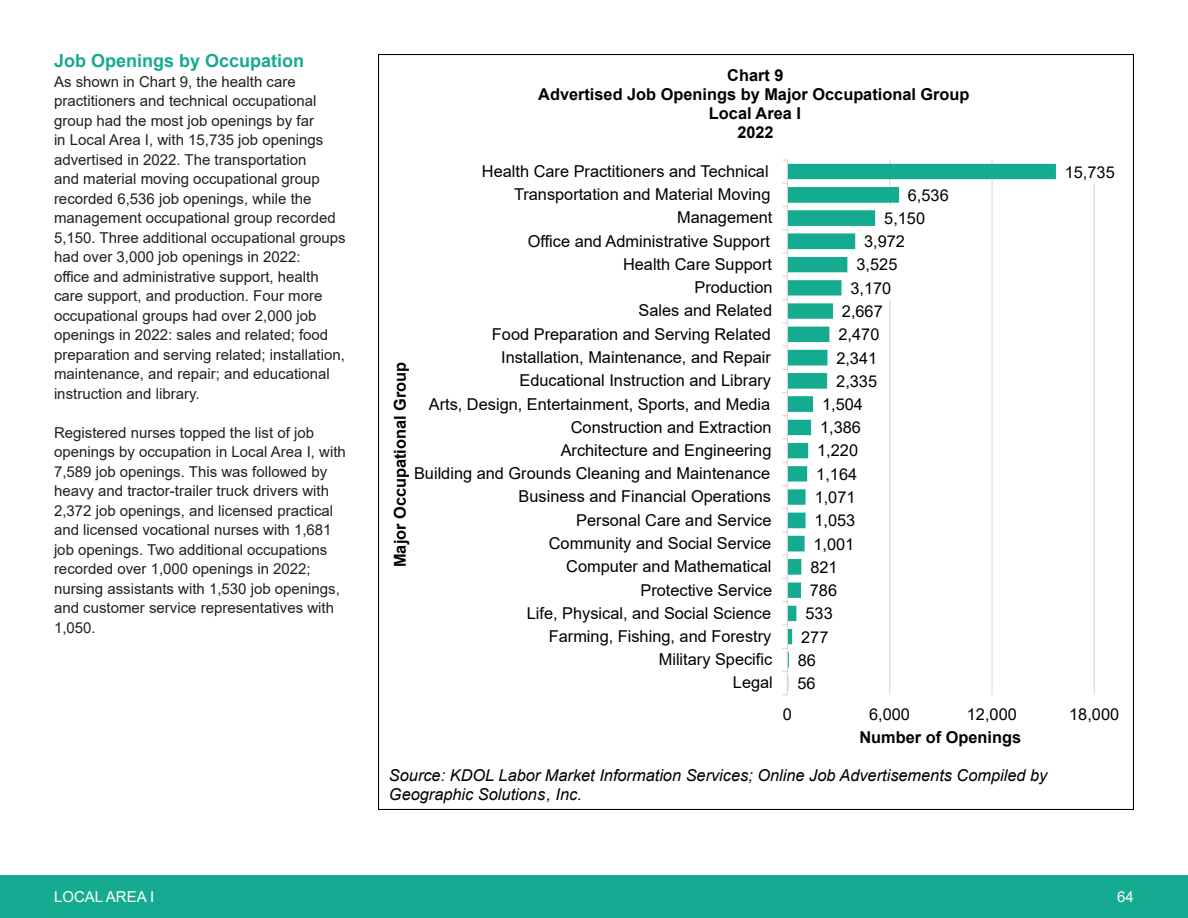
<style>
.page{position:relative;width:1188px;height:918px;background:#fff}
.page>*{position:absolute;margin:0;border:0;box-sizing:border-box;transform-origin:0 0}
._5__Sub-heading{font:700 18px "Arial";color:#15ab90}
.t1{font:16.35px "Arial";color:#000}
.t2{font:700 16.35px/18.9px "Arial";color:#000;text-align:center}
.t3{font:italic 16.35px/18.9px "Arial";color:#000}
.t4{font:15px/19.5px "Arial";color:#231f20}
.t5{font:15px "Arial";color:#fff}
</style>
<div class="page">
<div style="left:0;top:876px;width:1188px;height:42px;background:#15ab90"></div>
<hr style="left:889px;top:160px;width:1px;height:535px;background:#d9d9d9">
<hr style="left:991px;top:160px;width:2px;height:535px;background:#d9d9d9">
<hr style="left:1094px;top:160px;width:1px;height:535px;background:#d9d9d9">
<svg style="left:788px;top:164px;width:268px;height:527px"></svg>
<hr style="left:787px;top:160px;width:1px;height:535px;background:#d9d9d9">
<div style="left:793px;top:671px;width:27px;height:24px;background:#fff"></div>
<div style="left:793px;top:648px;width:28px;height:24px;background:#fff"></div>
<div style="left:797px;top:625px;width:36px;height:23px;background:#fff"></div>
<div style="left:801px;top:602px;width:37px;height:23px;background:#fff"></div>
<div style="left:805px;top:578px;width:37px;height:24px;background:#fff"></div>
<div style="left:806px;top:555px;width:36px;height:24px;background:#fff"></div>
<div style="left:809px;top:532px;width:50px;height:23px;background:#fff"></div>
<div style="left:810px;top:509px;width:50px;height:23px;background:#fff"></div>
<div style="left:810px;top:485px;width:50px;height:24px;background:#fff"></div>
<div style="left:812px;top:462px;width:50px;height:23px;background:#fff"></div>
<div style="left:813px;top:439px;width:50px;height:23px;background:#fff"></div>
<div style="left:816px;top:415px;width:50px;height:24px;background:#fff"></div>
<div style="left:818px;top:392px;width:50px;height:24px;background:#fff"></div>
<div style="left:832px;top:369px;width:50px;height:24px;background:#fff"></div>
<div style="left:832px;top:346px;width:50px;height:23px;background:#fff"></div>
<div style="left:834px;top:323px;width:50px;height:23px;background:#fff"></div>
<div style="left:838px;top:299px;width:50px;height:24px;background:#fff"></div>
<div style="left:846px;top:276px;width:50px;height:23px;background:#fff"></div>
<div style="left:852px;top:253px;width:50px;height:23px;background:#fff"></div>
<div style="left:860px;top:230px;width:50px;height:23px;background:#fff"></div>
<div style="left:880px;top:206px;width:50px;height:24px;background:#fff"></div>
<div style="left:904px;top:183px;width:50px;height:24px;background:#fff"></div>
<div style="left:1060px;top:160px;width:60px;height:23px;background:#fff"></div>
<p class="_5__Sub-heading" style="left:54px;top:48px;width:252px">Job Openings by Occupation</p>
<p class="t4" style="left:54px;top:71px;width:293px">As shown in Chart 9, the health care practitioners and technical occupational group had the most job openings by far<br>in Local Area I, with 15,735 job openings advertised in 2022. The transportation<br>and material moving occupational group recorded 6,536 job openings, while the management occupational group recorded 5,150. Three additional occupational groups had over 3,000 job openings in 2022:<br>office and administrative support, health care support, and production. Four more occupational groups had over 2,000 job openings in 2022: sales and related; food preparation and serving related; installation, maintenance, and repair; and educational instruction and library.</p>
<p class="t4" style="left:54px;top:422px;width:293px">Registered nurses topped the list of job openings by occupation in Local Area I, with 7,589 job openings. This was followed by heavy and tractor-trailer truck drivers with 2,372 job openings, and licensed practical and licensed vocational nurses with 1,681 job openings. Two additional occupations recorded over 1,000 openings in 2022; nursing assistants with 1,530 job openings, and customer service representatives with 1,050.</p>
<p class="t2" style="left:538px;top:66px;width:433px">Chart 9<br>Advertised Job Openings by Major Occupational Group<br>Local Area I<br>2022</p>
<p class="t1" style="left:482px;top:160px;width:288px">Health Care Practitioners and Technical</p>
<p class="t1" style="left:514px;top:183px;width:258px">Transportation and Material Moving</p>
<p class="t1" style="left:908px;top:184px;width:42px">6,536</p>
<p class="t1" style="left:677px;top:206px;width:97px">Management</p>
<p class="t1" style="left:884px;top:207px;width:42px">5,150</p>
<p class="t1" style="left:528px;top:230px;width:244px">Office and Administrative Support</p>
<p class="t1" style="left:864px;top:230px;width:42px">3,972</p>
<p class="t1" style="left:623px;top:253px;width:150px">Health Care Support</p>
<p class="t1" style="left:857px;top:253px;width:42px">3,525</p>
<p class="t1" style="left:694px;top:276px;width:80px">Production</p>
<p class="t1" style="left:850px;top:277px;width:42px">3,170</p>
<p class="t1" style="left:639px;top:299px;width:135px">Sales and Related</p>
<p class="t1" style="left:842px;top:300px;width:42px">2,667</p>
<p class="t1" style="left:492px;top:323px;width:280px">Food Preparation and Serving Related</p>
<p class="t1" style="left:839px;top:323px;width:42px">2,470</p>
<p class="t1" style="left:501px;top:346px;width:271px">Installation, Maintenance, and Repair</p>
<p class="t2" style="left:391px;top:567px;width:207px;rotate:-90deg">Major Occupational Group</p>
<p class="t1" style="left:519px;top:369px;width:253px">Educational Instruction and Library</p>
<p class="t1" style="left:429px;top:393px;width:343px">Arts, Design, Entertainment, Sports, and Media</p>
<p class="t1" style="left:571px;top:416px;width:202px">Construction and Extraction</p>
<p class="t1" style="left:561px;top:439px;width:212px">Architecture and Engineering</p>
<p class="t1" style="left:414px;top:462px;width:358px">Building and Grounds Cleaning and Maintenance</p>
<p class="t1" style="left:519px;top:485px;width:254px">Business and Financial Operations</p>
<p class="t1" style="left:576px;top:509px;width:197px">Personal Care and Service</p>
<p class="t1" style="left:549px;top:532px;width:224px">Community and Social Service</p>
<p class="t1" style="left:566px;top:555px;width:207px">Computer and Mathematical</p>
<p class="t1" style="left:836px;top:347px;width:42px">2,341</p>
<p class="t1" style="left:836px;top:370px;width:42px">2,335</p>
<p class="t1" style="left:822px;top:393px;width:42px">1,504</p>
<p class="t1" style="left:820px;top:416px;width:42px">1,386</p>
<p class="t1" style="left:817px;top:439px;width:42px">1,220</p>
<p class="t1" style="left:816px;top:463px;width:42px">1,164</p>
<p class="t1" style="left:815px;top:486px;width:42px">1,071</p>
<p class="t1" style="left:814px;top:509px;width:42px">1,053</p>
<p class="t1" style="left:814px;top:532px;width:42px">1,001</p>
<p class="t1" style="left:810px;top:556px;width:29px">821</p>
<p class="t1" style="left:640px;top:579px;width:133px">Protective Service</p>
<p class="t1" style="left:810px;top:579px;width:29px">786</p>
<p class="t1" style="left:527px;top:602px;width:246px">Life, Physical, and Social Science</p>
<p class="t1" style="left:806px;top:602px;width:29px">533</p>
<p class="t1" style="left:549px;top:625px;width:224px">Farming, Fishing, and Forestry</p>
<p class="t1" style="left:801px;top:626px;width:29px">277</p>
<p class="t1" style="left:659px;top:648px;width:115px">Military Specific</p>
<p class="t1" style="left:798px;top:649px;width:20px">86</p>
<p class="t1" style="left:733px;top:671px;width:41px">Legal</p>
<p class="t1" style="left:797px;top:672px;width:20px">56</p>
<p class="t1" style="left:1065px;top:161px;width:51px">15,735</p>
<p class="t1" style="left:783px;top:703px;width:11px">0</p>
<p class="t1" style="left:869px;top:703px;width:42px">6,000</p>
<p class="t1" style="left:967px;top:703px;width:51px">12,000</p>
<p class="t1" style="left:1069px;top:703px;width:51px">18,000</p>
<p class="t2" style="left:859px;top:728px;width:163px">Number of Openings</p>
<p class="t3" style="left:389px;top:766px;width:660px">Source: KDOL Labor Market Information Services; Online Job Advertisements Compiled by<br>Geographic Solutions, Inc.</p>
<p class="t5" style="left:54px;top:887px;width:102px">LOCAL AREA I</p>
<p class="t5" style="left:1117px;top:887px;width:18px">64</p>
</div>
